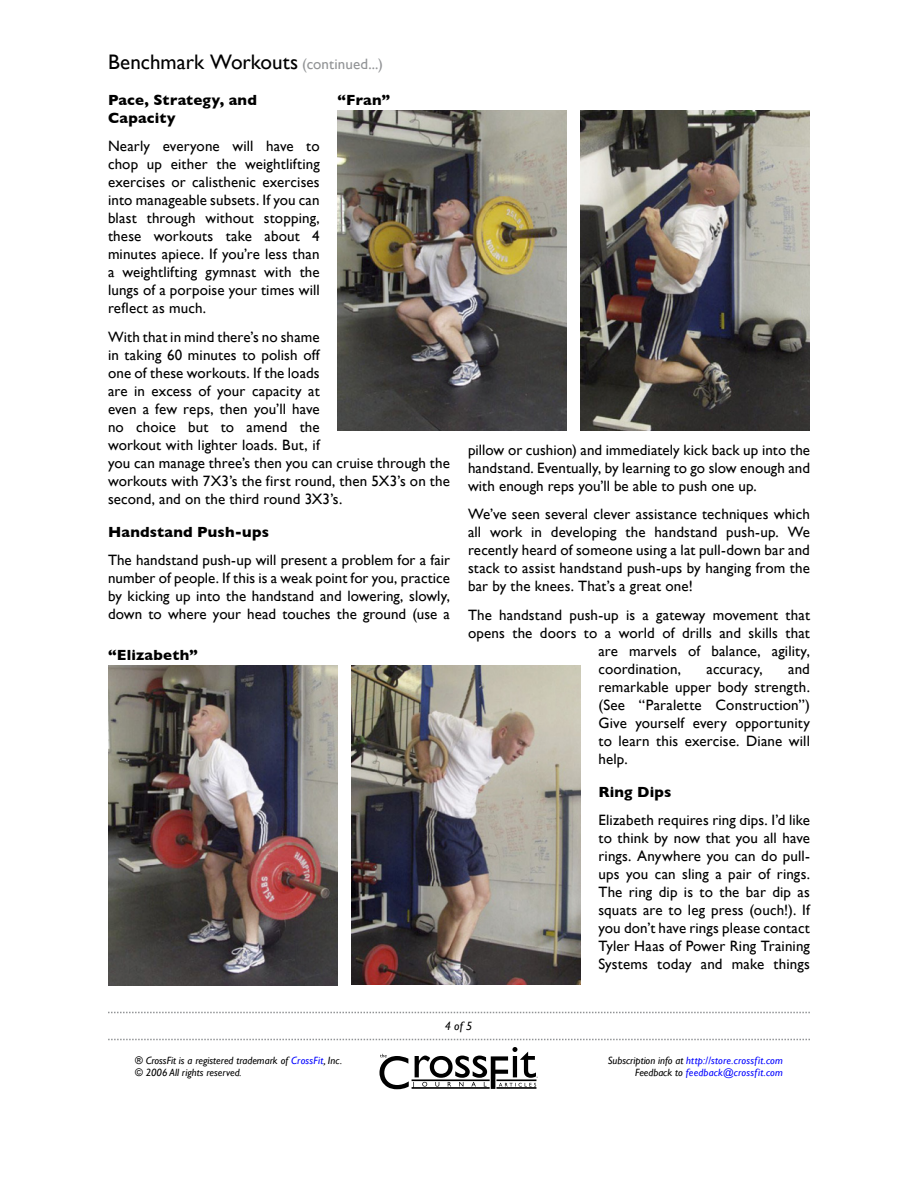
<style>
.page{position:relative;width:918px;height:1188px;background:#fff}
.page>*{position:absolute;margin:0;border:0;box-sizing:border-box;transform-origin:0 0}
.t1{font:21px "Gill Sans";color:#000}
.Body_Paragraph{font:15px/18px "Gill Sans";letter-spacing:.01em;color:#000;text-align:justify}
.Body_Heading{font:700 15px/18px "Gill Sans";letter-spacing:.015em;color:#000}
.Body_Paragraph-2{font:700 15px "Gill Sans";letter-spacing:.015em;color:#000}
.t2{font:italic 12px "Gill Sans";color:#000}
.t3{font:italic 10.5px/12.6px "Gill Sans";letter-spacing:.015em;color:#00f;text-align:right}
.t4{font:italic 10.5px/12.6px "Gill Sans";color:#000}
.s1{font-size:15px;color:#929496}
.s2{color:#00f}
.s3{color:#000}
</style>
<div class="page">
<svg style="left:380px;top:1047px;width:158px;height:42px"></svg>
<svg style="left:108px;top:1012px;width:702px;height:1px"></svg>
<svg style="left:108px;top:1039px;width:702px;height:1px"></svg>
<img style="left:338px;top:110px;width:229px;height:321px">
<img style="left:581px;top:110px;width:229px;height:321px">
<img style="left:108px;top:665px;width:230px;height:321px">
<img style="left:351px;top:665px;width:229px;height:320px">
<h1 class="t1" style="left:108px;top:49px;width:276px">Benchmark Workouts <span class="s1">(continued...)</span></h1>
<p class="Body_Heading" style="left:108px;top:91px;width:150px">Pace, Strategy, and<br>Capacity</p>
<p class="Body_Paragraph" style="left:108px;top:137px;width:213px">Nearly everyone will have to chop up either the weightlifting exercises or calisthenic exercises into manageable subsets. If you can blast through without stopping, these workouts take about 4 minutes apiece. If you’re less than a weightlifting gymnast with the lungs of a porpoise your times will reflect as much.</p>
<p class="Body_Paragraph" style="left:108px;top:328px;width:344px;text-align:left">With that in mind there’s no shame<br>in taking 60 minutes to polish off<br>one of these workouts. If the loads<br>are in excess of your capacity at<br>even a few reps, then you’ll have<br>no choice but to amend the<br>workout with lighter loads. But, if<br>you can manage three’s then you can cruise through the workouts with 7X3’s the first round, then 5X3’s on the second, and on the third round 3X3’s.</p>
<p class="Body_Heading" style="left:108px;top:523px;width:162px">Handstand Push-ups</p>
<p class="Body_Paragraph" style="left:108px;top:551px;width:344px">The handstand push-up will present a problem for a fair number of people. If this is a weak point for you, practice by kicking up into the handstand and lowering, slowly, down to where your head touches the ground (use a</p>
<p class="Body_Paragraph-2" style="left:338px;top:91px;width:54px">“Fran”</p>
<p class="Body_Paragraph-2" style="left:108px;top:646px;width:92px">“Elizabeth”</p>
<p class="Body_Paragraph" style="left:468px;top:441px;width:344px">pillow or cushion) and immediately kick back up into the handstand. Eventually, by learning to go slow enough and with enough reps you’ll be able to push one up.</p>
<p class="Body_Paragraph" style="left:468px;top:505px;width:343px">We’ve seen several clever assistance techniques which all work in developing the handstand push-up. We recently heard of someone using a lat pull-down bar and stack to assist handstand push-ups by hanging from the bar by the knees. That’s a great one!</p>
<p class="Body_Paragraph" style="left:468px;top:606px;width:343px">The handstand push-up is a gateway movement that</p>
<p class="Body_Paragraph" style="left:468px;top:624px;width:343px">opens the doors to a world of drills and skills that</p>
<p class="Body_Paragraph" style="left:599px;top:642px;width:213px">are marvels of balance, agility,</p>
<p class="Body_Paragraph" style="left:599px;top:660px;width:84px">coordination,</p>
<p class="Body_Paragraph" style="left:707px;top:660px;width:58px">accuracy,</p>
<p class="Body_Paragraph" style="left:599px;top:660px;width:213px;text-indent:190px">and remarkable upper body strength. (See “Paralette Construction”)<br>Give yourself every opportunity to learn this exercise. Diane will help.</p>
<p class="Body_Heading" style="left:599px;top:783px;width:74px">Ring Dips</p>
<p class="Body_Paragraph" style="left:599px;top:811px;width:213px">Elizabeth requires ring dips. I’d like to think by now that you all have rings. Anywhere you can do pull&shy;ups you can sling a pair of rings.<br>The ring dip is to the bar dip as squats are to leg press (ouch!). If you don’t have rings please contact Tyler Haas of Power Ring Training Systems today and make things</p>
<p class="t2" style="left:454px;top:1019px;width:20px">of 5</p>
<p class="t4" style="left:135px;top:1054px;width:209px">® CrossFit is a registered trademark of <span class="s2">CrossFit</span>, Inc. © 2006 All rights reserved.</p>
<p class="t3" style="left:608px;top:1054px;width:177px"><span class="s3">Subscription info at</span> http://store.crossfit.com<br><span class="s3">Feedback to</span> feedback@crossfit.com</p>
</div>
